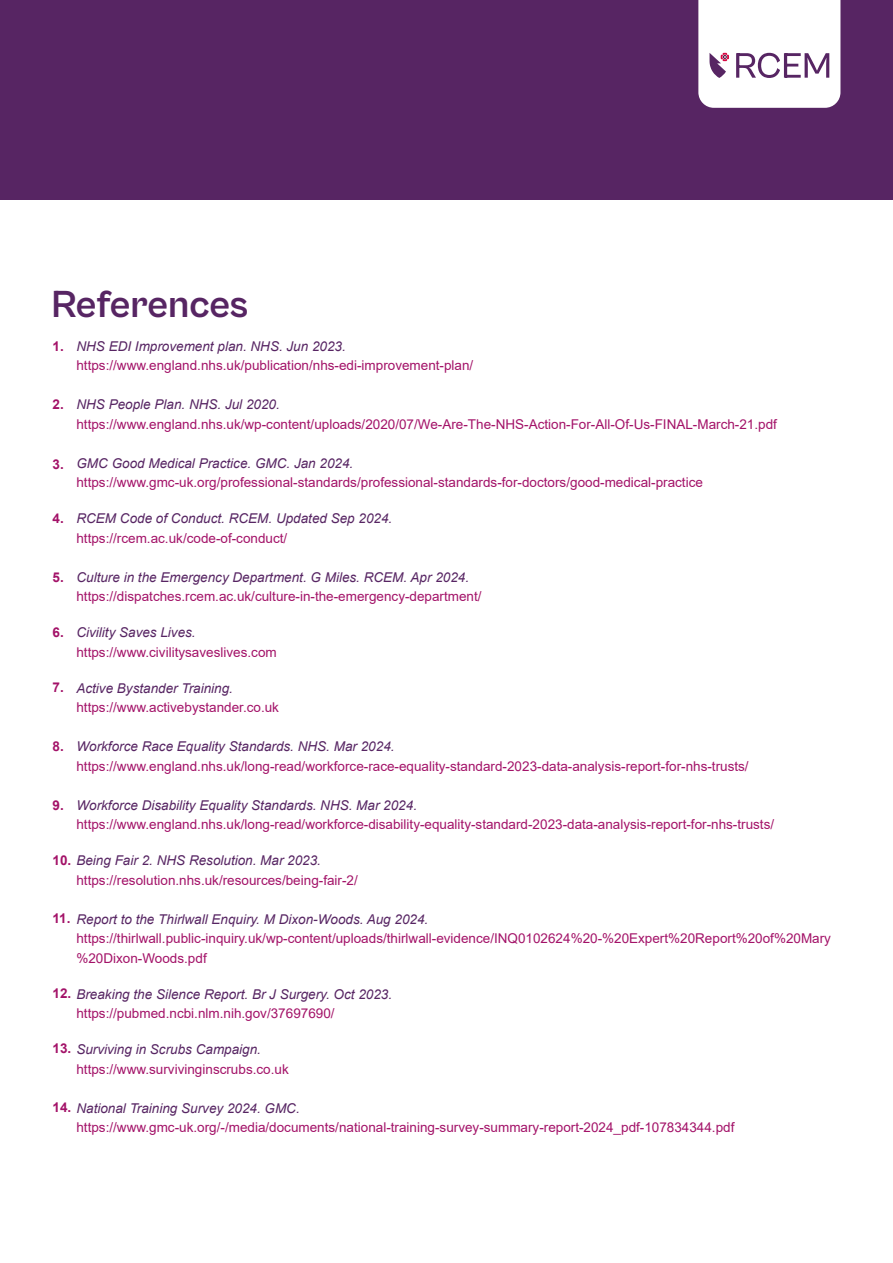
<style>
.page{position:relative;width:893px;height:1263px;background:#fff}
.page>*{position:absolute;margin:0;border:0;box-sizing:border-box;transform-origin:0 0}
.t1{font:700 39px "Cabinet Grotesk Variable";letter-spacing:-.01em;color:#572563}
.t2{font:13.5px/19.5px "Arial";color:#a31268}
.t3{font:italic 13.5px/19.5px "Arial";color:#572563}
.t4{font:700 13.5px "Arial";color:#a31268}
.s1{font-weight:700}
.s2{font-style:italic;color:#572563}
.s3{font-weight:700;font-style:normal;color:#a31268}
.s4{font-style:normal;color:#a31268}
</style>
<div class="page">
<div style="left:0;top:0;width:893px;height:199px;background:#572563"></div>
<svg style="left:698px;top:0;width:142px;height:108px;background:#f1ecf1"></svg>
<h1 class="t1" style="left:52px;top:284px;width:198px">References</h1>
<p class="t3" style="left:76px;top:336px;width:271px">NHS EDI Improvement plan. NHS. Jun 2023.</p>
<p class="t2" style="left:76px;top:356px;width:398px">https://www.england.nhs.uk/publication/nhs-edi-improvement-plan/</p>
<p class="t3" style="left:76px;top:395px;width:205px">NHS People Plan. NHS. Jul 2020.</p>
<p class="t2" style="left:76px;top:414px;width:702px">https://www.england.nhs.uk/wp-content/uploads/2020/07/We-Are-The-NHS-Action-For-All-Of-Us-FINAL-March-21.pdf</p>
<p class="t3" style="left:76px;top:453px;width:278px">GMC Good Medical Practice. GMC. Jan 2024.</p>
<p class="t2" style="left:76px;top:473px;width:628px">https://www.gmc-uk.org/professional-standards/professional-standards-for-doctors/good-medical-practice</p>
<p class="t3" style="left:76px;top:509px;width:317px">RCEM Code of Conduct. RCEM. Updated Sep 2024.</p>
<p class="t2" style="left:76px;top:528px;width:212px">https://rcem.ac.uk/code-of-conduct/</p>
<p class="t3" style="left:76px;top:567px;width:394px">Culture in the Emergency Department. G Miles. RCEM. Apr 2024.</p>
<p class="t2" style="left:76px;top:587px;width:407px">https://dispatches.rcem.ac.uk/culture-in-the-emergency-department/</p>
<p class="t3" style="left:76px;top:623px;width:121px">Civility Saves Lives.</p>
<p class="t2" style="left:76px;top:642px;width:202px">https://www.civilitysaveslives.com</p>
<p class="t3" style="left:76px;top:678px;width:158px">Active Bystander Training.</p>
<p class="t2" style="left:76px;top:698px;width:204px">https://www.activebystander.co.uk</p>
<p class="t3" style="left:76px;top:737px;width:320px">Workforce Race Equality Standards. NHS. Mar 2024.</p>
<p class="t2" style="left:76px;top:756px;width:674px">https://www.england.nhs.uk/long-read/workforce-race-equality-standard-2023-data-analysis-report-for-nhs-trusts/</p>
<p class="t3" style="left:76px;top:795px;width:342px">Workforce Disability Equality Standards. NHS. Mar 2024.</p>
<p class="t2" style="left:76px;top:815px;width:699px">https://www.england.nhs.uk/long-read/workforce-disability-equality-standard-2023-data-analysis-report-for-nhs-trusts/</p>
<p class="t2" style="left:76px;top:851px;width:283px;text-indent:-24px"><span class="s1">10.</span> <span class="s2">Being Fair 2. NHS Resolution. Mar 2023. </span>https://resolution.nhs.uk/resources/being-fair-2/</p>
<p class="t2" style="left:76px;top:909px;width:756px;text-indent:-24px"><span class="s1">11.</span> <span class="s2">Report to the Thirlwall Enquiry. M Dixon-Woods. Aug 2024. </span>https://thirlwall.public-inquiry.uk/wp-content/uploads/thirlwall-evidence/INQ0102624%20-%20Expert%20Report%20of%20Mary %20Dixon-Woods.pdf</p>
<p class="t3" style="left:76px;top:984px;width:317px;text-indent:-24px"><span class="s3">12.</span> Breaking the Silence Report. Br J Surgery. Oct 2023. <span class="s4">https://pubmed.ncbi.nlm.nih.gov/37697690/</span></p>
<p class="t2" style="left:76px;top:1040px;width:214px;text-indent:-24px"><span class="s1">13.</span> <span class="s2">Surviving in Scrubs Campaign. </span>https://www.survivinginscrubs.co.uk</p>
<p class="t2" style="left:76px;top:1098px;width:659px;text-indent:-24px"><span class="s1">14.</span> <span class="s2">National Training Survey 2024. GMC. </span>https://www.gmc-uk.org/-/media/documents/national-training-survey-summary-report-2024_pdf-107834344.pdf</p>
<p class="t4" style="left:52px;top:336px;width:13px">1.</p>
<p class="t4" style="left:52px;top:394px;width:13px">2.</p>
<p class="t4" style="left:52px;top:454px;width:13px">3.</p>
<p class="t4" style="left:52px;top:509px;width:13px">4.</p>
<p class="t4" style="left:52px;top:567px;width:13px">5.</p>
<p class="t4" style="left:52px;top:623px;width:13px">6.</p>
<p class="t4" style="left:52px;top:678px;width:13px">7.</p>
<p class="t4" style="left:52px;top:737px;width:13px">8.</p>
<p class="t4" style="left:52px;top:796px;width:13px">9.</p>
</div>
